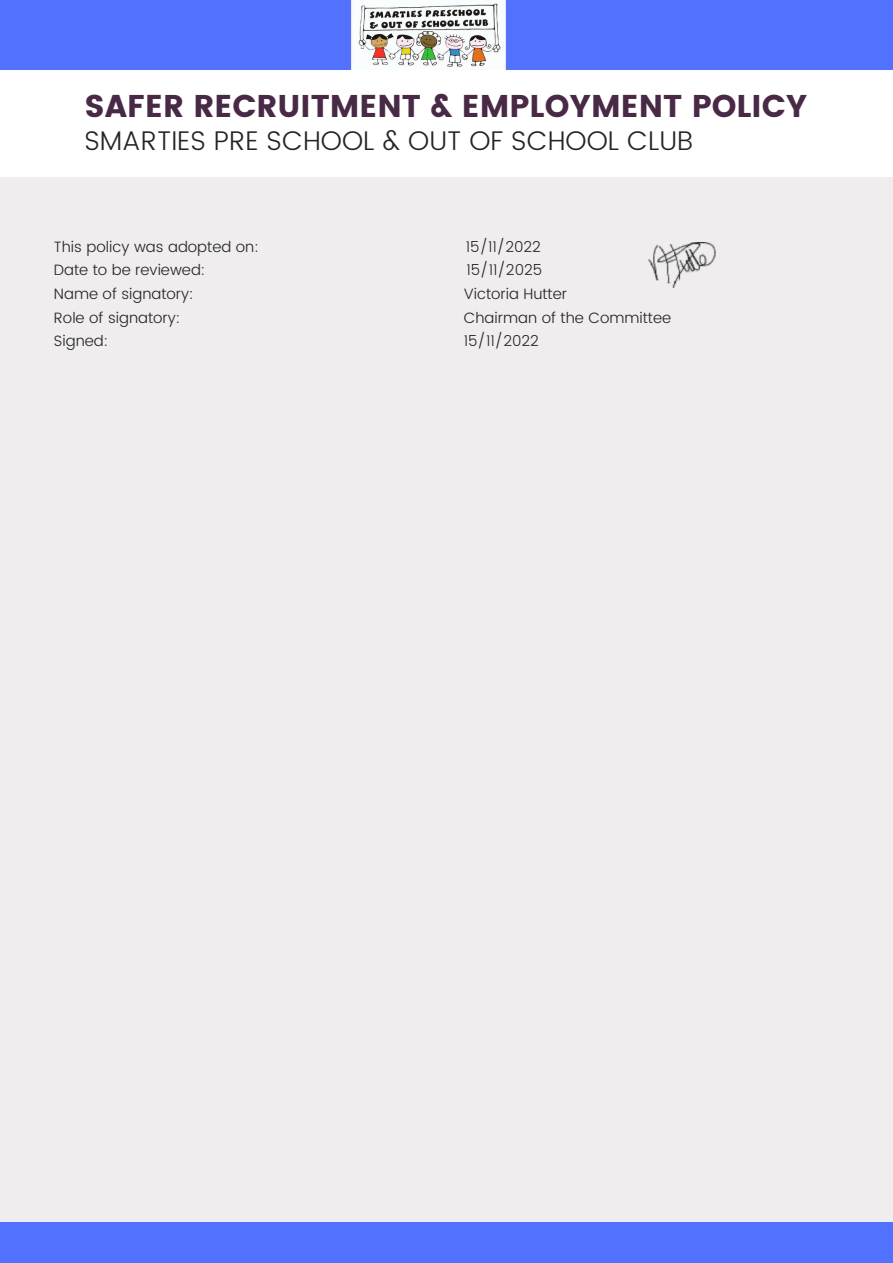
<style>
.page{position:relative;width:893px;height:1263px;background:#fff}
.page>*{position:absolute;margin:0;border:0;box-sizing:border-box;transform-origin:0 0}
.t1{font:31.42px "Poppins";color:#492a46}
.t2{font:300 27px "Poppins";color:#242424}
.t3{font:300 15px "Poppins";color:#242424}
</style>
<div class="page">
<div style="left:0;top:178px;width:893px;height:1044px;background:#efeded"></div>
<div style="left:0;top:1222px;width:893px;height:41px;background:#5271ff"></div>
<div style="left:0;top:0;width:893px;height:69px;background:#5271ff"></div>
<img style="left:351px;top:0;width:154px;height:69px">
<img style="left:648px;top:242px;width:68px;height:45px">
<h1 class="t1" style="left:84px;top:88px;width:724px">SAFER RECRUITMENT &amp; EMPLOYMENT POLICY</h1>
<h2 class="t2" style="left:84px;top:125px;width:610px">SMARTIES PRE SCHOOL &amp; OUT OF SCHOOL CLUB</h2>
<p class="t3" style="left:54px;top:238px;width:206px">This policy was adopted on:</p>
<p class="t3" style="left:466px;top:238px;width:77px">15/11/2022</p>
<p class="t3" style="left:54px;top:261px;width:153px">Date to be reviewed:</p>
<p class="t3" style="left:466px;top:261px;width:77px">15/11/2025</p>
<p class="t3" style="left:54px;top:285px;width:141px">Name of signatory:</p>
<p class="t3" style="left:464px;top:285px;width:105px">Victoria Hutter</p>
<p class="t3" style="left:54px;top:309px;width:128px">Role of signatory:</p>
<p class="t3" style="left:464px;top:309px;width:209px">Chairman of the Committee</p>
<p class="t3" style="left:54px;top:332px;width:56px">Signed:</p>
<p class="t3" style="left:464px;top:332px;width:77px">15/11/2022</p>
</div>
